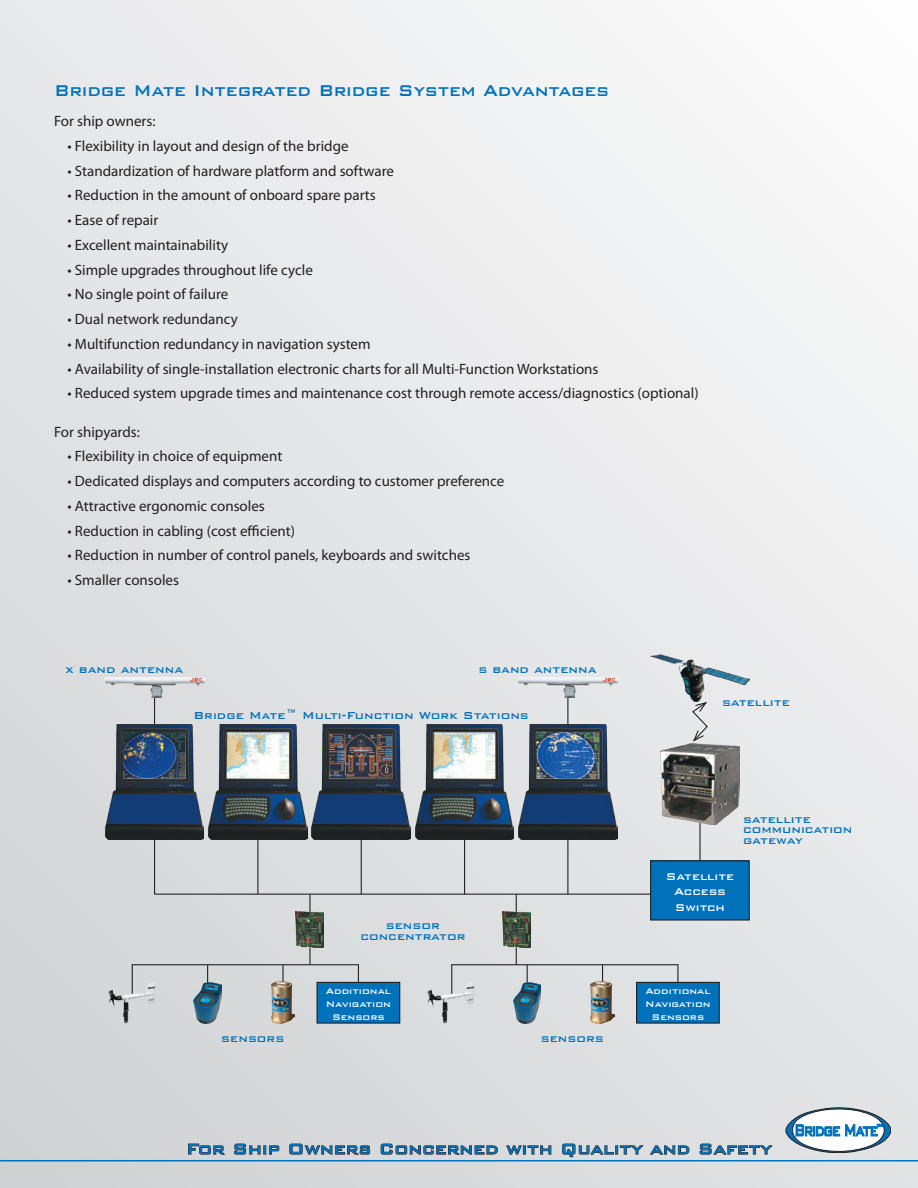
<style>
.page{position:relative;width:918px;height:1188px;background:#fff}
.page>*{position:absolute;margin:0;border:0;box-sizing:border-box;transform-origin:0 0}
.t1{font:500 20.85px "Bank Gothic BT";letter-spacing:-.01em;color:#0072bc;scale:.94 1}
.t2{font:500 19.5px "Bank Gothic BT";color:#0072bc}
.t3{font:15px "Myriad Pro";color:#231f20}
.t4{font:500 13.5px/10.5px "Bank Gothic BT";color:#0072bc}
.t5{font:500 13.2px/15.8px "Bank Gothic BT";color:#fff}
.t6{font:500 10.95px "Bank Gothic BT";color:#fff}
</style>
<div class="page">
<div style="left:0;top:0;width:918px;height:1188px;background:linear-gradient(to right,#dbdcde,#f0f1f2)"></div>
<hr style="left:567px;top:686px;width:1px;height:208px;background:#231f20">
<hr style="left:154px;top:686px;width:1px;height:208px;background:#231f20">
<hr style="left:516px;top:894px;width:1px;height:71px;background:#231f20">
<hr style="left:309px;top:894px;width:2px;height:71px;background:#231f20">
<hr style="left:155px;top:894px;width:504px;height:1px;background:#231f20">
<hr style="left:699px;top:820px;width:2px;height:41px;background:#231f20">
<img style="left:105px;top:725px;width:99px;height:114px">
<img style="left:123px;top:732px;width:63px;height:47px">
<img style="left:651px;top:655px;width:98px;height:46px">
<img style="left:661px;top:743px;width:78px;height:82px">
<div style="left:651px;top:861px;width:98px;height:59px;background:#0072bc"></div>
<div style="left:650px;top:860px;width:100px;height:61px;border:1px solid #231f20"></div>
<img style="left:104px;top:677px;width:101px;height:20px">
<svg style="left:691px;top:701px;width:18px;height:42px"></svg>
<hr style="left:257px;top:803px;width:1px;height:91px;background:#231f20">
<hr style="left:361px;top:788px;width:1px;height:106px;background:#231f20">
<hr style="left:464px;top:791px;width:1px;height:103px;background:#231f20">
<img style="left:296px;top:912px;width:27px;height:35px">
<img style="left:502px;top:912px;width:28px;height:35px">
<hr style="left:132px;top:964px;width:227px;height:1px;background:#231f20">
<hr style="left:132px;top:965px;width:1px;height:31px;background:#231f20">
<svg style="left:207px;top:965px;width:1px;height:17px"></svg>
<svg style="left:282px;top:965px;width:2px;height:17px"></svg>
<svg style="left:358px;top:965px;width:1px;height:17px"></svg>
<img style="left:271px;top:982px;width:24px;height:41px">
<img style="left:194px;top:982px;width:27px;height:41px">
<img style="left:105px;top:982px;width:54px;height:42px">
<div style="left:317px;top:982px;width:83px;height:41px;background:#0072bc"></div>
<div style="left:317px;top:982px;width:83px;height:42px;border:1px solid #231f20"></div>
<hr style="left:451px;top:964px;width:227px;height:1px;background:#231f20">
<hr style="left:451px;top:965px;width:1px;height:31px;background:#231f20">
<svg style="left:527px;top:965px;width:1px;height:17px"></svg>
<svg style="left:602px;top:965px;width:1px;height:17px"></svg>
<svg style="left:677px;top:965px;width:1px;height:17px"></svg>
<img style="left:591px;top:982px;width:23px;height:42px">
<img style="left:513px;top:982px;width:28px;height:41px">
<img style="left:425px;top:982px;width:54px;height:42px">
<div style="left:637px;top:982px;width:82px;height:41px;background:#0072bc"></div>
<div style="left:636px;top:982px;width:84px;height:42px;border:1px solid #231f20"></div>
<img style="left:517px;top:677px;width:101px;height:20px">
<img style="left:209px;top:725px;width:98px;height:114px">
<img style="left:312px;top:725px;width:99px;height:114px">
<img style="left:330px;top:732px;width:62px;height:47px">
<img style="left:415px;top:725px;width:99px;height:114px">
<img style="left:519px;top:725px;width:98px;height:114px">
<img style="left:536px;top:732px;width:63px;height:47px">
<hr style="left:0;top:1160px;width:918px;height:1px;background:#0072bc">
<svg style="left:188px;top:1143px;width:38px;height:12px"></svg>
<svg style="left:234px;top:1143px;width:46px;height:12px"></svg>
<svg style="left:289px;top:1143px;width:82px;height:12px"></svg>
<svg style="left:380px;top:1143px;width:118px;height:12px"></svg>
<svg style="left:506px;top:1145px;width:46px;height:10px"></svg>
<svg style="left:562px;top:1143px;width:128px;height:14px;background:#acabad"></svg>
<svg style="left:699px;top:1143px;width:74px;height:12px"></svg>
<svg style="left:786px;top:1108px;width:105px;height:45px"></svg>
<p class="t1" style="left:54px;top:79px;width:592px">Bridge Mate Integrated Bridge System Advantages</p>
<p class="t3" style="left:54px;top:112px;width:103px">For ship owners:</p>
<p class="t3" style="left:68px;top:136px;width:283px">• Flexibility in layout and design of the bridge</p>
<p class="t3" style="left:68px;top:161px;width:328px">• Standardization of hardware platform and software</p>
<p class="t3" style="left:68px;top:186px;width:310px">• Reduction in the amount of onboard spare parts</p>
<p class="t3" style="left:68px;top:211px;width:92px">• Ease of repair</p>
<p class="t3" style="left:68px;top:235px;width:162px">• Excellent maintainability</p>
<p class="t3" style="left:68px;top:260px;width:247px">• Simple upgrades throughout life cycle</p>
<p class="t3" style="left:68px;top:285px;width:162px">• No single point of failure</p>
<p class="t3" style="left:68px;top:310px;width:172px">• Dual network redundancy</p>
<p class="t3" style="left:68px;top:334px;width:305px">• Multifunction redundancy in navigation system</p>
<p class="t3" style="left:68px;top:359px;width:533px">• Availability of single-installation electronic charts for all Multi-Function Workstations</p>
<p class="t3" style="left:68px;top:384px;width:633px">• Reduced system upgrade times and maintenance cost through remote access/diagnostics (optional)</p>
<p class="t3" style="left:54px;top:422px;width:87px">For shipyards:</p>
<p class="t3" style="left:68px;top:447px;width:216px">• Flexibility in choice of equipment</p>
<p class="t3" style="left:68px;top:472px;width:438px">• Dedicated displays and computers according to customer preference</p>
<p class="t3" style="left:68px;top:496px;width:199px">• Attractive ergonomic consoles</p>
<p class="t3" style="left:68px;top:521px;width:229px">• Reduction in cabling (cost efficient)</p>
<p class="t3" style="left:68px;top:546px;width:404px">• Reduction in number of control panels, keyboards and switches</p>
<p class="t3" style="left:68px;top:571px;width:113px">• Smaller consoles</p>
<p class="t4" style="left:65px;top:664px;width:120px">x band antenna</p>
<p class="t4" style="left:478px;top:664px;width:120px">s band antenna</p>
<p class="t4" style="left:194px;top:710px;width:337px">Bridge Mate™ Multi-Function Work Stations</p>
<p class="t4" style="left:386px;top:920px;width:56px">sensor</p>
<p class="t4" style="left:360px;top:931px;width:107px">concentrator</p>
<p class="t6" style="left:326px;top:985px;width:66px">Additional</p>
<p class="t6" style="left:326px;top:998px;width:67px">Navigation</p>
<p class="t6" style="left:332px;top:1011px;width:54px">Sensors</p>
<p class="t4" style="left:221px;top:1033px;width:65px">sensors</p>
<p class="t4" style="left:541px;top:1033px;width:65px">sensors</p>
<p class="t4" style="left:722px;top:697px;width:69px">satellite</p>
<p class="t4" style="left:743px;top:813px;width:69px">satellite</p>
<p class="t4" style="left:743px;top:824px;width:111px">communication gateway</p>
<p class="t5" style="left:666px;top:868px;width:70px">Satellite</p>
<p class="t5" style="left:674px;top:884px;width:53px">Access<br>Switch</p>
<p class="t6" style="left:645px;top:985px;width:66px">Additional</p>
<p class="t6" style="left:645px;top:998px;width:67px">Navigation</p>
<p class="t6" style="left:652px;top:1011px;width:54px">Sensors</p>
<p class="t2" style="left:186px;top:1138px;width:587px">For Ship Owners Concerned with Quality and Safety</p>
</div>
